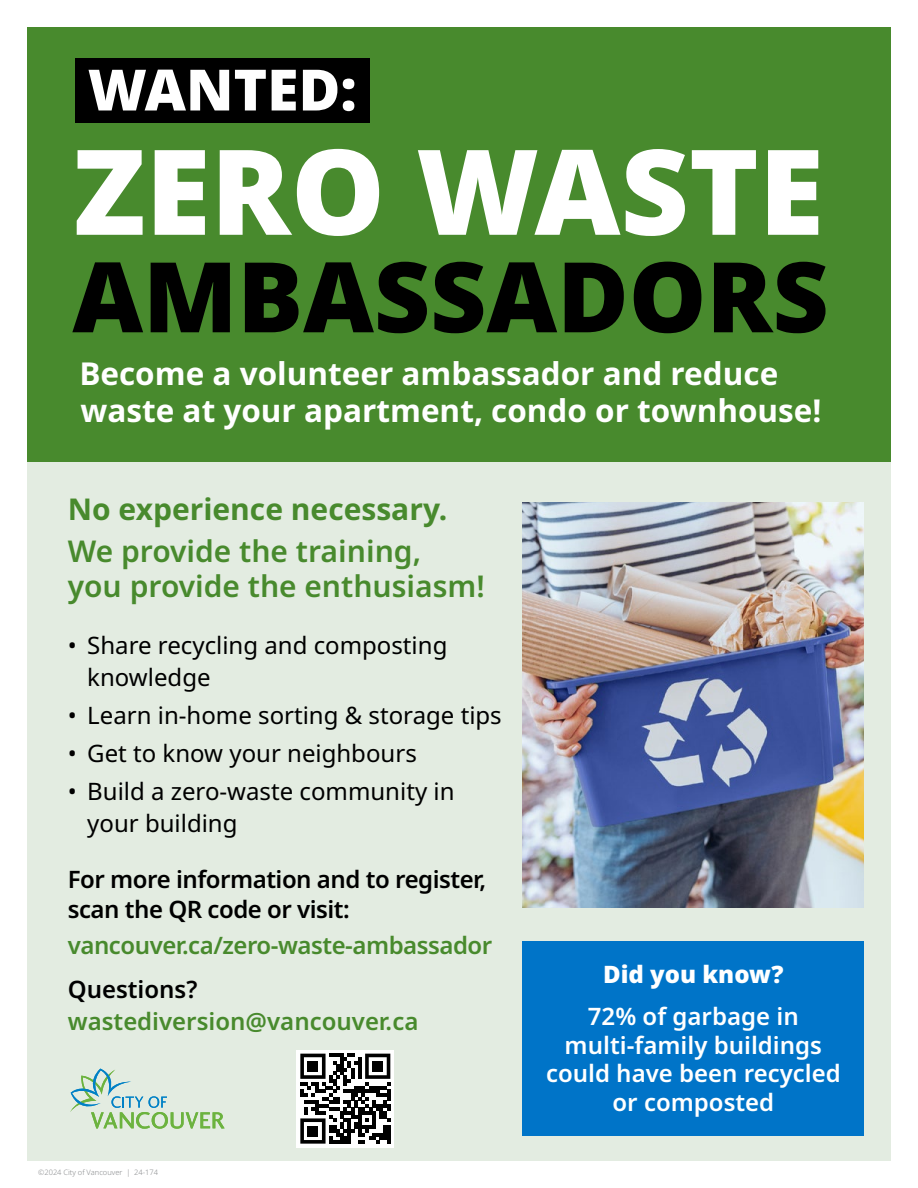
<style>
.page{position:relative;width:918px;height:1188px;background:#fff}
.page>*{position:absolute;margin:0;border:0;box-sizing:border-box;transform-origin:0 0}
.t1{font:900 118.5px "Noto Sans";color:#fff}
.t2{font:900 97.5px "Noto Sans";color:#000}
.t3{font:900 57px "Noto Sans";color:#fff}
.t4{font:700 31.5px/37.5px "Noto Sans";color:#fff}
.t5{font:700 30px/42px "Noto Sans";color:#488a2d}
.t6{font:600 30px "Noto Sans";color:#488a2d}
.t7{font:24px/31.5px "Noto Sans";color:#000}
.t8{font:600 24px/28.5px "Noto Sans";color:#fff;text-align:center}
.t9{font:600 24px/30px "Noto Sans";letter-spacing:-.02em;color:#000}
.t10{font:600 24px/31.5px "Noto Sans";color:#488a2d}
.t11{font:600 24px "Noto Sans";letter-spacing:-.02em;color:#488a2d}
.docket_number{font:300 7.5px "Noto Sans";color:#8a8c8e}
.s1{font-weight:600}
.s2{color:#000}
.s3{font-weight:900}
</style>
<div class="page">
<div style="left:27px;top:27px;width:864px;height:1134px;background:#488a2d"></div>
<div style="left:27px;top:462px;width:864px;height:699px;background:#e3ece1"></div>
<img style="left:523px;top:502px;width:341px;height:405px">
<div style="left:296px;top:1050px;width:98px;height:98px;background:#fff"></div>
<svg style="left:300px;top:1054px;width:90px;height:90px"></svg>
<div style="left:523px;top:941px;width:341px;height:195px;background:#0074c8"></div>
<svg style="left:70px;top:1069px;width:155px;height:60px"></svg>
<div style="left:75px;top:58px;width:294px;height:65px;background:#000"></div>
<p class="t3" style="left:88px;top:57px;width:271px">WANTED:</p>
<p class="t1" style="left:73px;top:125px;width:752px">ZERO WASTE</p>
<p class="t2" style="left:72px;top:242px;width:758px">AMBASSADORS</p>
<p class="t4" style="left:79px;top:355px;width:744px">Become a volunteer ambassador and reduce waste at your apartment, condo or townhouse!</p>
<p class="t5" style="left:68px;top:489px;width:381px">No experience necessary.<br><span class="s1">We provide the training,</span></p>
<p class="t6" style="left:68px;top:569px;width:419px">you provide the enthusiasm!</p>
<p class="t7" style="left:87px;top:630px;width:362px;text-indent:-20px">• Share recycling and composting knowledge</p>
<p class="t7" style="left:68px;top:700px;width:436px">• Learn in-home sorting &amp; storage tips</p>
<p class="t7" style="left:68px;top:738px;width:351px">• Get to know your neighbours</p>
<p class="t7" style="left:87px;top:776px;width:369px;text-indent:-20px">• Build a zero-waste community in your building</p>
<p class="t9" style="left:68px;top:864px;width:420px">For more information and to register, scan the QR code or visit:</p>
<p class="t11" style="left:68px;top:931px;width:426px">vancouver.ca/zero-waste-ambassador</p>
<p class="t10" style="left:68px;top:974px;width:352px"><span class="s2">Questions? </span>wastediversion@vancouver.ca</p>
<p class="docket_number" style="left:38px;top:1168px;width:121px">©2024 City of Vancouver | 24-174</p>
<p class="t8" style="left:588px;top:954px;width:212px;line-height:42px"><span class="s3">Did you know?<br></span>72% of garbage in</p>
<p class="t8" style="left:546px;top:1031px;width:296px">multi-family buildings could have been recycled or composted</p>
</div>
